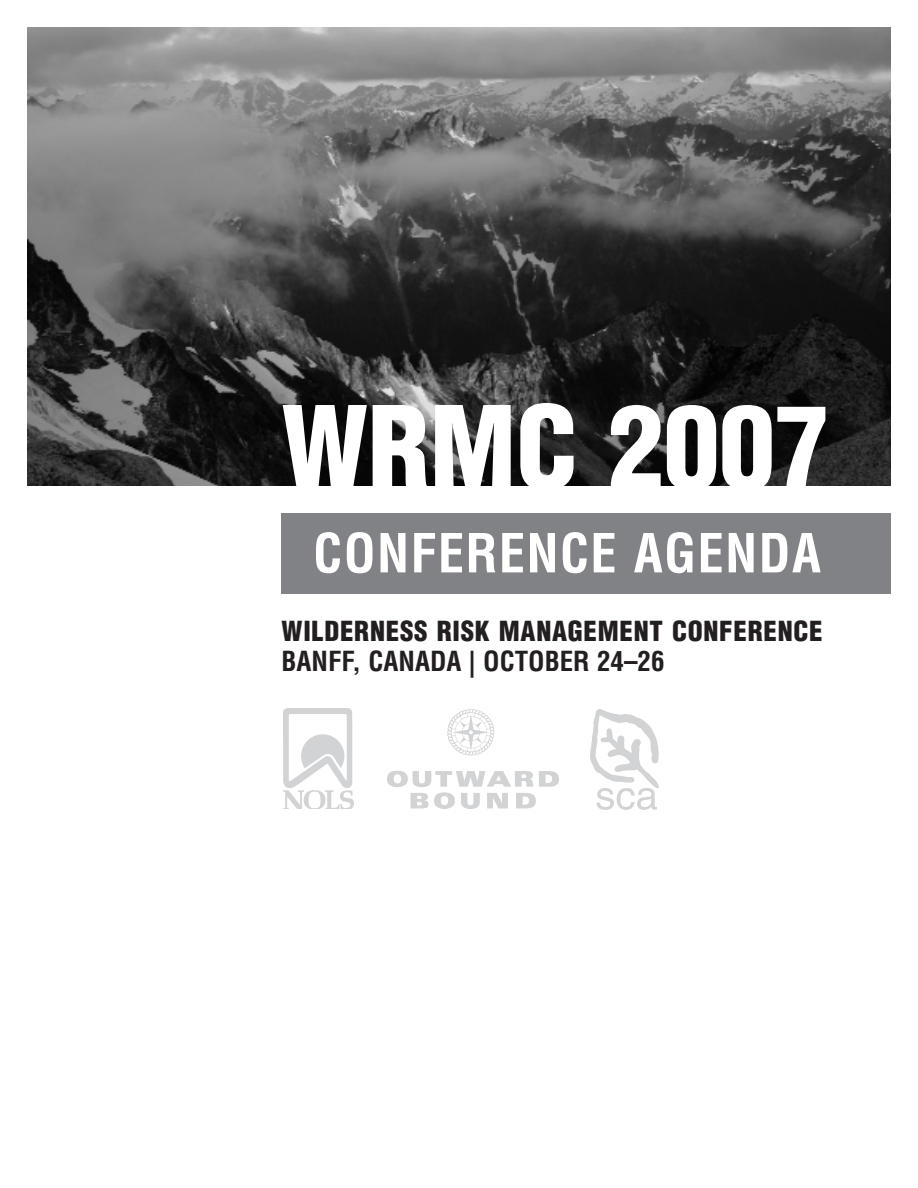
<style>
.page{position:relative;width:918px;height:1188px;background:#fff}
.page>*{position:absolute;margin:0;border:0;box-sizing:border-box;transform-origin:0 0}
.t1{font:900 condensed 111px "Helvetica LT";color:#fff}
.t2{font:700 condensed 52.5px "Helvetica LT";letter-spacing:.025em;color:#fff}
.t3{font:900 condensed 27px "Helvetica LT";letter-spacing:.025em;color:#231f20}
.t4{font:700 condensed 27px "Helvetica LT";color:#231f20}
</style>
<div class="page">
<div style="left:282px;top:513px;width:609px;height:81px;background:#808285"></div>
<img style="left:27px;top:27px;width:864px;height:459px">
<img style="left:591px;top:709px;width:67px;height:101px">
<img style="left:283px;top:708px;width:70px;height:101px">
<img style="left:388px;top:709px;width:170px;height:100px">
<h1 class="t1" style="left:282px;top:385px;width:550px">WRMC 2007</h1>
<h2 class="t2" style="left:313px;top:524px;width:510px">CONFERENCE AGENDA</h2>
<p class="t3" style="left:282px;top:616px;width:543px">WILDERNESS RISK MANAGEMENT CONFERENCE</p>
<p class="t4" style="left:282px;top:646px;width:385px">BANFF, CANADA | OCTOBER 24–26</p>
</div>
